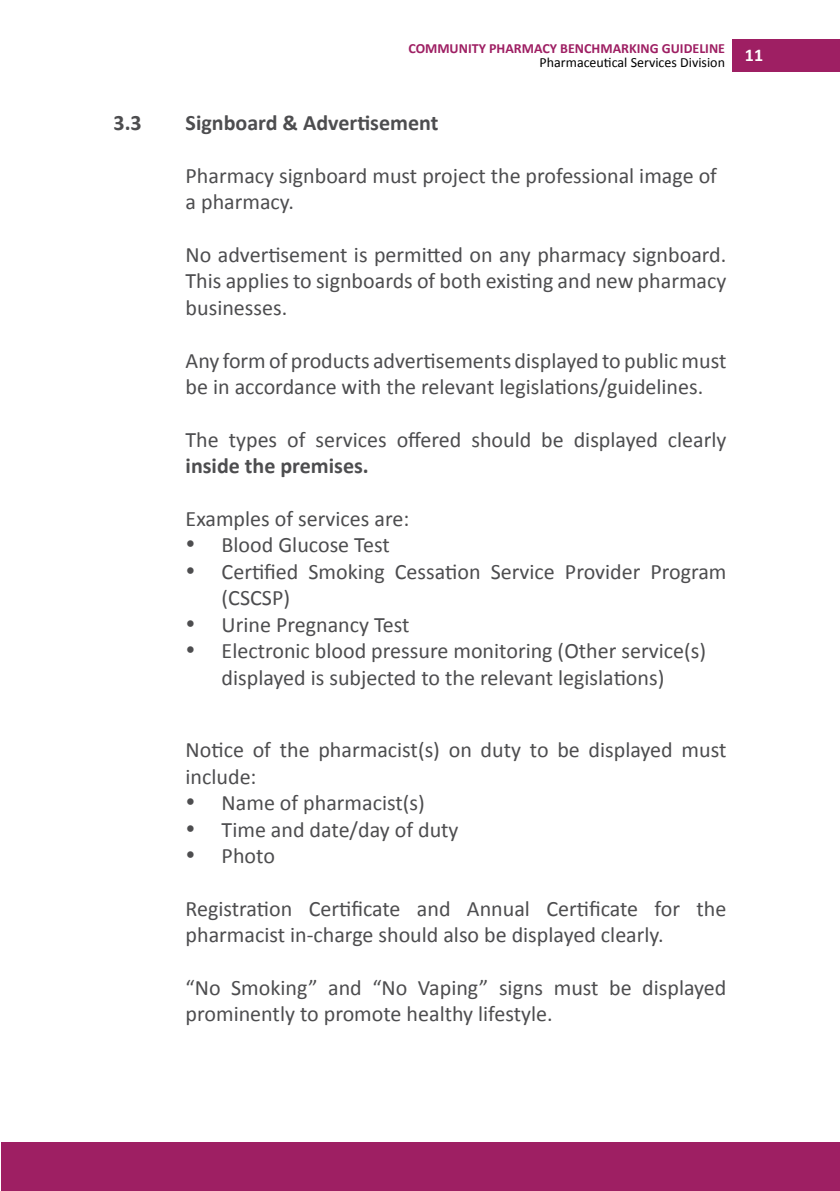
<style>
.page{position:relative;width:840px;height:1191px;background:#fff}
.page>*{position:absolute;margin:0;border:0;box-sizing:border-box;transform-origin:0 0}
.t1{font:22px/26.4px "Calibri";color:#4d4d4f}
.t2{font:700 22px "Calibri";color:#4d4d4f}
.t3{font:700 14px/14px "Calibri";color:#9e1f63}
.s1{font-weight:400;color:#000}
</style>
<div class="page">
<div style="left:731px;top:40px;width:108px;height:32px;background:#9e1f63"></div>
<div style="left:1px;top:1142px;width:838px;height:49px;background:#9e1f63"></div>
<p class="t3" style="left:539px;top:41px;width:225px;text-indent:-131px">COMMUNITY PHARMACY BENCHMARKING GUIDELINE<br><span class="s1">Pharmaceutical Services Division</span> <sup>11</sup></p>
<p class="t2" style="left:113px;top:109px;width:30px">3.3</p>
<p class="t2" style="left:185px;top:109px;width:254px">Signboard &amp; Advertisement</p>
<p class="t1" style="left:185px;top:162px;width:532px">Pharmacy signboard must project the professional image of a pharmacy.</p>
<p class="t1" style="left:185px;top:241px;width:542px;text-align:justify">No advertisement is permitted on any pharmacy signboard.<br>This applies to signboards of both existing and new pharmacy businesses.</p>
<p class="t1" style="left:185px;top:347px;width:542px">Any form of products advertisements displayed to public must be in accordance with the relevant legislations/guidelines.</p>
<p class="t1" style="left:185px;top:426px;width:542px">The types of services offered should be displayed clearly</p>
<p class="t2" style="left:185px;top:452px;width:184px">inside the premises.</p>
<p class="t1" style="left:185px;top:505px;width:225px">Examples of services are:</p>
<p class="t1" style="left:185px;top:532px;width:205px">• Blood Glucose Test</p>
<p class="t1" style="left:221px;top:558px;width:506px;text-indent:-36px">• Certified Smoking Cessation Service Provider Program (CSCSP)</p>
<p class="t1" style="left:185px;top:611px;width:225px">• Urine Pregnancy Test</p>
<p class="t1" style="left:185px;top:637px;width:522px;text-align:center">• Electronic blood pressure monitoring (Other service(s) displayed is subjected to the relevant legislations)</p>
<p class="t1" style="left:185px;top:737px;width:542px">Notice of the pharmacist(s) on duty to be displayed must include:</p>
<p class="t1" style="left:185px;top:789px;width:240px">• Name of pharmacist(s)</p>
<p class="t1" style="left:185px;top:816px;width:274px">• Time and date/day of duty</p>
<p class="t1" style="left:185px;top:842px;width:91px">• Photo</p>
<p class="t1" style="left:185px;top:895px;width:542px">Registration Certificate and Annual Certificate for the pharmacist in-charge should also be displayed clearly.</p>
<p class="t1" style="left:185px;top:974px;width:542px">“No Smoking” and “No Vaping” signs must be displayed prominently to promote healthy lifestyle.</p>
</div>
